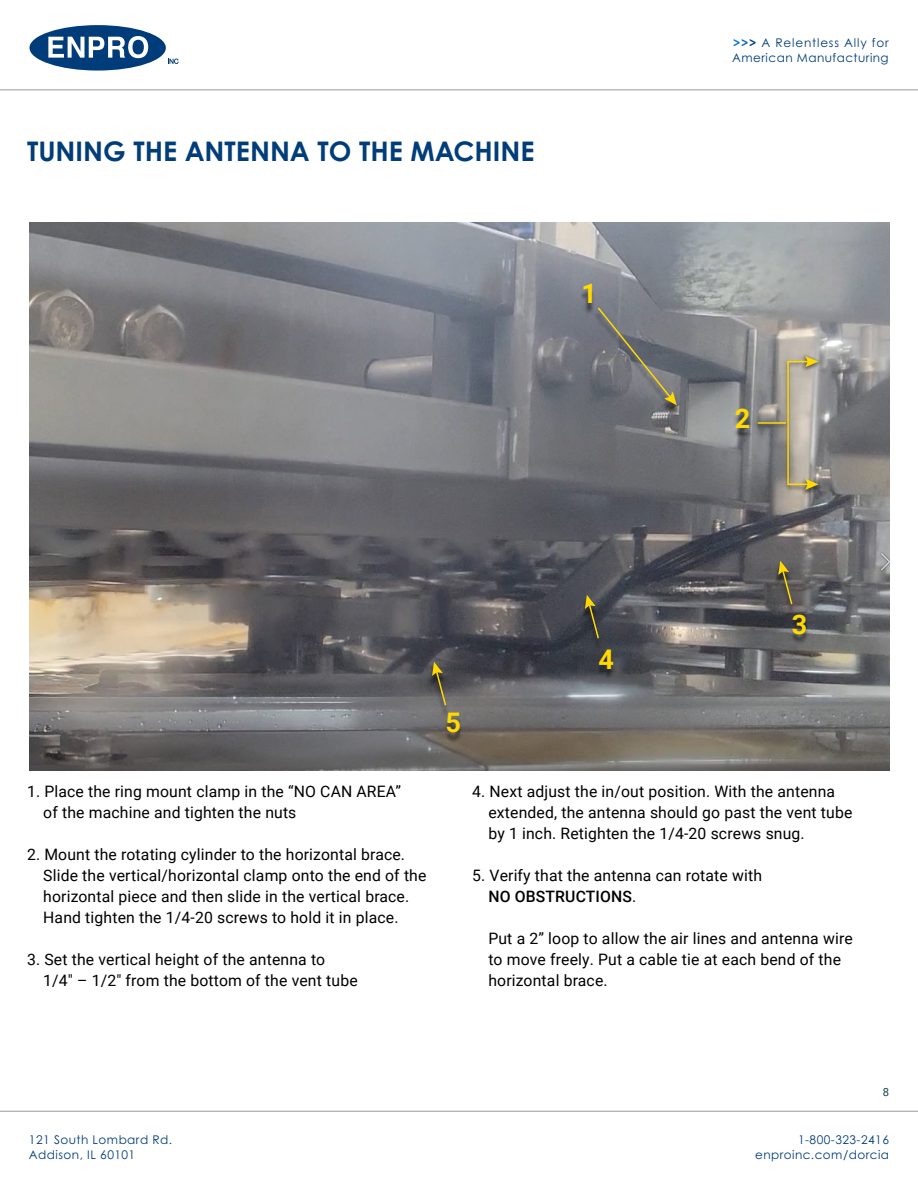
<style>
.page{position:relative;width:918px;height:1188px;background:#fff}
.page>*{position:absolute;margin:0;border:0;box-sizing:border-box;transform-origin:0 0}
.t1{font:700 27px "Century Gothic Pro";color:#003d79}
.t2{font:700 27px "Roboto";color:#ffda00}
.t3{font:15.75px/21px "Roboto";letter-spacing:.01em;color:#000}
.t4{font:12px/15px "Century Gothic Pro";letter-spacing:.04em;color:#003d79}
.t5{font:11.25px "Roboto";color:#184749}
.s1{font-weight:700;color:#016fdb}
.s2{font-weight:700;color:#0161c0}
.s3{font-weight:700}
.s4{font-weight:500}
</style>
<div class="page">
<img style="left:30px;top:222px;width:859px;height:549px">
<hr style="left:0;top:89px;width:918px;height:1px;background:#999">
<hr style="left:0;top:1111px;width:918px;height:1px;background:#999">
<svg style="left:30px;top:25px;width:149px;height:46px"></svg>
<img style="left:593px;top:311px;width:90px;height:108px">
<svg style="left:596px;top:306px;width:81px;height:99px;background:#757678"></svg>
<img style="left:773px;top:563px;width:25px;height:54px">
<svg style="left:778px;top:561px;width:16px;height:45px"></svg>
<img style="left:579px;top:597px;width:26px;height:54px">
<svg style="left:585px;top:595px;width:15px;height:45px"></svg>
<img style="left:427px;top:664px;width:25px;height:54px">
<svg style="left:432px;top:662px;width:15px;height:45px"></svg>
<img style="left:576px;top:282px;width:27px;height:42px">
<img style="left:729px;top:408px;width:27px;height:41px">
<img style="left:786px;top:614px;width:27px;height:40px">
<img style="left:593px;top:648px;width:27px;height:41px">
<img style="left:441px;top:711px;width:26px;height:41px">
<img style="left:782px;top:353px;width:42px;height:145px">
<div style="left:787px;top:361px;width:23px;height:124px;border:2px solid #ffda00"></div>
<svg style="left:805px;top:356px;width:13px;height:11px"></svg>
<svg style="left:805px;top:479px;width:13px;height:11px"></svg>
<img style="left:753px;top:419px;width:39px;height:12px">
<hr style="left:758px;top:422px;width:28px;height:2px;background:#ffda00">
<h1 class="t1" style="left:27px;top:135px;width:509px">TUNING THE ANTENNA TO THE MACHINE</h1>
<h1 class="t2" style="left:582px;top:275px;width:17px">1</h1>
<h1 class="t2" style="left:446px;top:704px;width:17px">5</h1>
<h1 class="t2" style="left:598px;top:640px;width:17px">4</h1>
<p class="t4" style="left:732px;top:35px;width:158px"><span class="s1">&gt;</span><span class="s2">&gt;</span><span class="s3">&gt;</span> A Relentless Ally for<br>American Manufacturing</p>
<h1 class="t2" style="left:735px;top:400px;width:17px">2</h1>
<h1 class="t2" style="left:792px;top:605px;width:17px">3</h1>
<p class="t3" style="left:43px;top:781px;width:359px;text-indent:-16px">1. Place the ring mount clamp in the “NO CAN AREA” of the machine and tighten the nuts</p>
<p class="t3" style="left:43px;top:844px;width:385px;text-indent:-16px">2. Mount the rotating cylinder to the horizontal brace.<br>Slide the vertical/horizontal clamp onto the end of the horizontal piece and then slide in the vertical brace.<br>Hand tighten the 1/4-20 screws to hold it in place.</p>
<p class="t3" style="left:43px;top:949px;width:316px;text-indent:-16px">3. Set the vertical height of the antenna to<br>1/4" – 1/2" from the bottom of the vent tube</p>
<p class="t3" style="left:488px;top:781px;width:366px;text-indent:-16px">4. Next adjust the in/out position. With the antenna extended, the antenna should go past the vent tube by 1 inch. Retighten the 1/4-20 screws snug.</p>
<p class="t3" style="left:488px;top:865px;width:275px;text-indent:-16px">5. Verify that the antenna can rotate with<br><span class="s4">NO OBSTRUCTIONS</span>.</p>
<p class="t3" style="left:488px;top:928px;width:366px">Put a 2” loop to allow the air lines and antenna wire to move freely. Put a cable tie at each bend of the horizontal brace.</p>
<p class="t5" style="left:883px;top:1085px;width:8px">8</p>
<p class="t4" style="left:29px;top:1132px;width:145px">121 South Lombard Rd.<br>Addison, IL 60101</p>
<p class="t4" style="left:755px;top:1132px;width:135px;text-align:right">1-800-323-2416 enproinc.com/dorcia</p>
</div>
